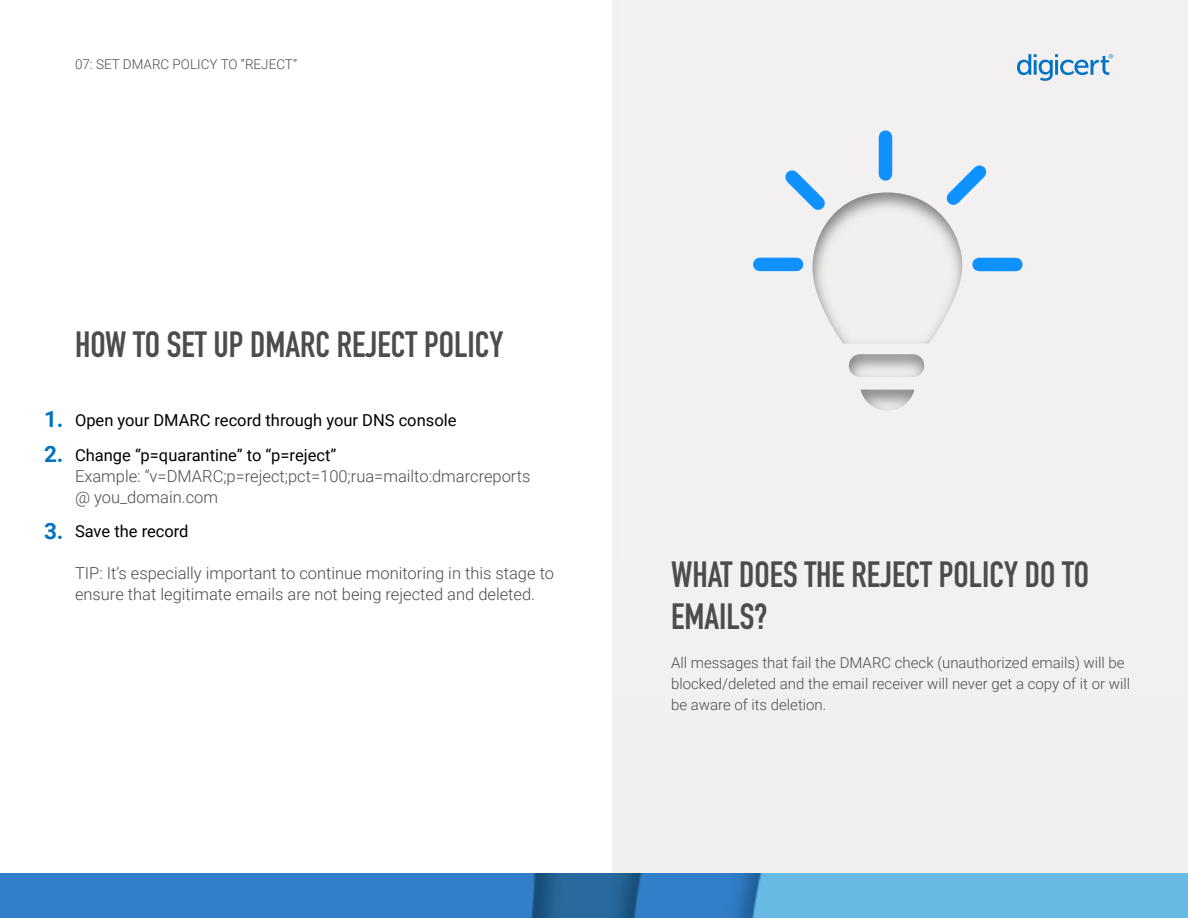
<style>
.page{position:relative;width:1188px;height:918px;background:#fff}
.page>*{position:absolute;margin:0;border:0;box-sizing:border-box;transform-origin:0 0}
.t1{font:700 36px/42px "DIN Condensed";color:#4c4c4d}
.P2C_Following_H3_-_1{font:700 22.5px "Roboto";color:#0073bf}
.t2{font:300 16.5px/21px "Roboto";color:#4c4c4d}
.t3{font:16.5px "Roboto";color:#000}
.P2C_Following_H3_-_1-2{font:300 15px/21px "Roboto";color:#4c4c4d}
.P3_Page_Numbers_Doc{font:300 13.5px "Roboto";color:#4c4c4d}
</style>
<div class="page">
<div style="left:613px;top:0;width:575px;height:918px;background:#f1f0ef"></div>
<svg style="left:813px;top:278px;width:148px;height:133px"></svg>
<svg style="left:753px;top:130px;width:270px;height:148px"></svg>
<img style="left:0;top:873px;width:1188px;height:45px">
<svg style="left:1017px;top:54px;width:96px;height:27px"></svg>
<p class="P3_Page_Numbers_Doc" style="left:75px;top:55px;width:224px">07: SET DMARC POLICY TO “REJECT”</p>
<p class="t1" style="left:75px;top:323px;width:430px">HOW TO SET UP DMARC REJECT POLICY</p>
<p class="P2C_Following_H3_-_1" style="left:44px;top:404px;width:21px">1.</p>
<p class="P2C_Following_H3_-_1" style="left:44px;top:438px;width:21px">2.</p>
<p class="P2C_Following_H3_-_1" style="left:44px;top:515px;width:21px">3.</p>
<p class="t3" style="left:75px;top:409px;width:383px">Open your DMARC record through your DNS console</p>
<p class="t3" style="left:75px;top:443px;width:263px">Change “p=quarantine” to “p=reject”</p>
<p class="t2" style="left:75px;top:465px;width:457px">Example: “v=DMARC;p=reject;pct=100;rua=mailto:dmarcreports</p>
<p class="t2" style="left:75px;top:486px;width:145px">@ you_domain.com</p>
<p class="t3" style="left:75px;top:520px;width:115px">Save the record</p>
<p class="t2" style="left:75px;top:562px;width:481px">TIP: It’s especially important to continue monitoring in this stage to ensure that legitimate emails are not being rejected and deleted.</p>
<p class="t1" style="left:671px;top:553px;width:420px">WHAT DOES THE REJECT POLICY DO TO<br>EMAILS?</p>
<p class="P2C_Following_H3_-_1-2" style="left:671px;top:651px;width:461px">All messages that fail the DMARC check (unauthorized emails) will be blocked/deleted and the email receiver will never get a copy of it or will be aware of its deletion.</p>
</div>
